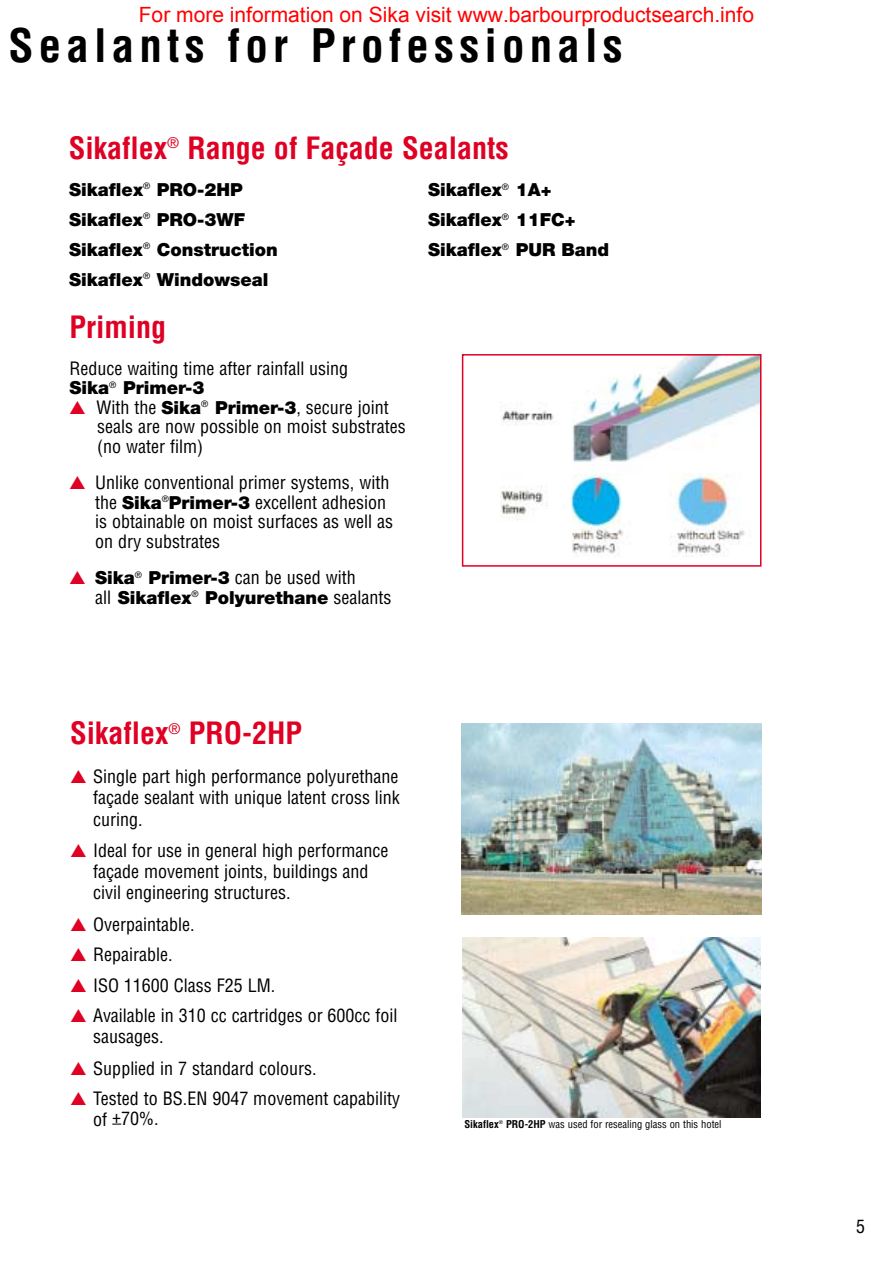
<style>
.page{position:relative;width:893px;height:1263px;background:#fff}
.page>*{position:absolute;margin:0;border:0;box-sizing:border-box;transform-origin:0 0}
.t1{font:700 condensed 45px "Helvetica";letter-spacing:.115em;color:#000}
.t2{font:700 condensed 30px "Helvetica";color:#df0023}
.t3{font:21px "Arial";color:#f00}
.t4{font:condensed 18px/19.5px "Helvetica";color:#000}
.t5{font:900 18px/30px "Helvetica Neue";color:#000}
.t6{font:condensed 10.5px "Helvetica";color:#000}
.s1{font-family:"Monotype Sorts";font-stretch:normal;color:#df0023}
.s2{font-family:"Helvetica Neue";font-weight:900;font-stretch:normal}
.s3{font-family:"Helvetica";font-weight:400;font-stretch:condensed}
.s4{font-weight:700}
</style>
<div class="page">
<img style="left:461px;top:723px;width:300px;height:191px">
<img style="left:463px;top:938px;width:297px;height:180px">
<img style="left:500px;top:357px;width:258px;height:200px">
<div style="left:462px;top:354px;width:299px;height:213px;border:2px solid #df0023"></div>
<p class="t3" style="left:139px;top:1px;width:617px">For more information on Sika visit www.barbourproductsearch.info</p>
<h1 class="t1" style="left:9px;top:29px;width:616px">Sealants for Professionals</h1>
<h2 class="t2" style="left:69px;top:136px;width:441px">Sikaflex<sup>®</sup> Range of Façade Sealants</h2>
<p class="t5" style="left:69px;top:176px;width:210px">Sikaflex<sup>®</sup> PRO-2HP<br>Sikaflex<sup>®</sup> PRO-3WF<br>Sikaflex<sup>®</sup> Construction<br>Sikaflex<sup>®</sup> Windowseal</p>
<h2 class="t2" style="left:70px;top:316px;width:98px">Priming</h2>
<p class="t4" style="left:70px;top:360px;width:280px">Reduce waiting time after rainfall using</p>
<p class="t5" style="left:70px;top:374px;width:136px">Sika<sup>®</sup> Primer-3</p>
<p class="t4" style="left:97px;top:399px;width:310px;text-indent:-28px"><span class="s1">▲</span> With the <span class="s2">Sika</span><sup>®</sup> <span class="s2">Primer-3</span>, secure joint seals are now possible on moist substrates (no water film)</p>
<p class="t4" style="left:95px;top:474px;width:299px;text-indent:-25px"><span class="s1">▲</span> Unlike conventional primer systems, with the <span class="s2">Sika</span><sup>®</sup><span class="s2">Primer-3</span> excellent adhesion is obtainable on moist surfaces as well as on dry substrates</p>
<p class="t4" style="left:70px;top:569px;width:288px"><span class="s1">▲</span> <span class="s2">Sika</span><sup>®</sup> <span class="s2">Primer-3</span> can be used with</p>
<p class="t5" style="left:95px;top:584px;width:298px"><span class="s3">all</span> Sikaflex<sup>®</sup> Polyurethane <span class="s3">sealants</span></p>
<p class="t5" style="left:428px;top:177px;width:182px">Sikaflex<sup>®</sup> 1A+<br>Sikaflex<sup>®</sup> 11FC+<br>Sikaflex<sup>®</sup> PUR Band</p>
<h2 class="t2" style="left:70px;top:722px;width:233px">Sikaflex<sup>®</sup> PRO-2HP</h2>
<p class="t4" style="left:93px;top:768px;width:308px;line-height:21px;text-align:justify;text-indent:-23px"><span class="s1">▲</span> Single part high performance polyurethane façade sealant with unique latent cross link curing.</p>
<p class="t4" style="left:93px;top:842px;width:296px;line-height:21px;text-indent:-23px"><span class="s1">▲</span> Ideal for use in general high performance façade movement joints, buildings and civil engineering structures.</p>
<p class="t4" style="left:71px;top:916px;width:126px"><span class="s1">▲</span> Overpaintable.</p>
<p class="t4" style="left:71px;top:947px;width:104px"><span class="s1">▲</span> Repairable.</p>
<p class="t4" style="left:71px;top:977px;width:206px"><span class="s1">▲</span> ISO 11600 Class F25 LM.</p>
<p class="t4" style="left:93px;top:1007px;width:306px;line-height:20.5px;text-indent:-23px"><span class="s1">▲</span> Available in 310 cc cartridges or 600cc foil sausages.</p>
<p class="t4" style="left:71px;top:1060px;width:247px"><span class="s1">▲</span> Supplied in 7 standard colours.</p>
<p class="t4" style="left:93px;top:1090px;width:308px;line-height:20.4px;text-indent:-23px"><span class="s1">▲</span> Tested to BS.EN 9047 movement capability of +70%.</p>
<p class="t6" style="left:464px;top:1120px;width:258px"><span class="s4">Sikaflex</span><sup>®</sup> <span class="s4">PRO-2HP</span> was used for resealing glass on this hotel</p>
<p class="t4" style="left:856px;top:1218px;width:10px">5</p>
</div>
